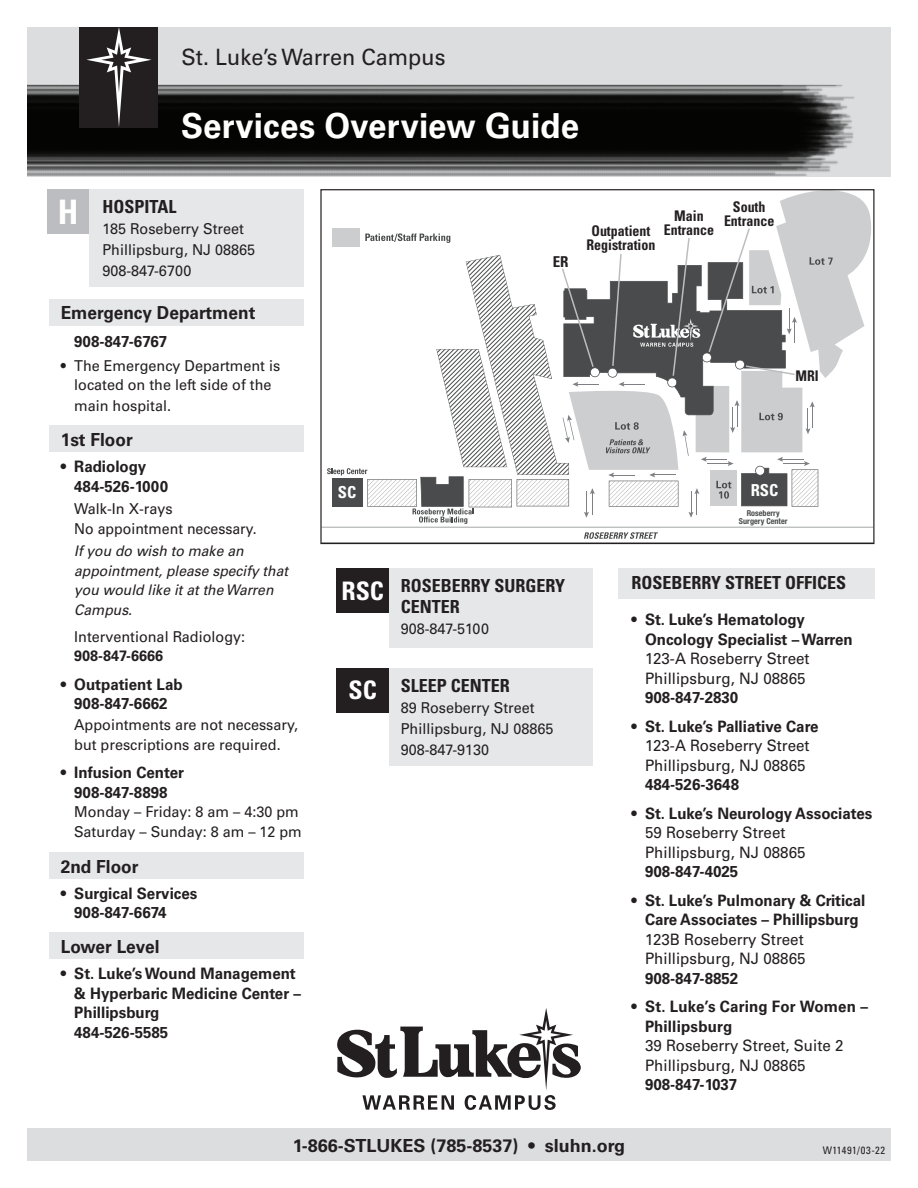
<style>
.page{position:relative;width:918px;height:1188px;background:#fff}
.page>*{position:absolute;margin:0;border:0;box-sizing:border-box;transform-origin:0 0}
.t1{font:700 34.5px "Univers LT Std";letter-spacing:.005em;color:#fff;scale:.96 1}
.t2{font:700 condensed 33.75px "Univers LT Std";color:#fff}
.t3{font:700 condensed 25.5px "Univers LT Std";color:#fff}
.t4{font:22.5px "Univers LT Std";color:#231f20;scale:.96 1}
.t5{font:700 condensed 18px/21px "Univers LT Std";color:#231f20}
.SHADED_heads{font:700 18px "Univers LT Std";color:#231f20;scale:.96 1}
.SHADED_heads-2{font:700 18px "Univers LT Std";color:#231f20}
.t6{font:700 condensed 16.5px "Univers LT Std";color:#fff}
.t7{font:700 15.75px/19.5px "Univers LT Std";color:#231f20;scale:.96 1}
.t8{font:15.75px/19.5px "Univers LT Std";color:#231f20;scale:.96 1}
.t9{font:15px/21px "Univers LT Std";color:#231f20;scale:.96 1}
.t10{font:15px "Univers LT Std";color:#231f20;scale:.94 1}
.t11{font:700 condensed 15px "Univers LT Std";color:#231f20}
.t12{font:italic 14.7px/19.5px "Univers LT Std";color:#231f20;scale:.95 1}
.DEPARTMENT_HEADS{font:700 condensed 14.7px/14.2px "Univers LT Std";color:#231f20;text-align:center;scale:.95 1}
.DEPARTMENT_HEADS-2{font:condensed 10.5px "Univers LT Std";letter-spacing:.045em;color:#231f20}
.t13{font:700 condensed 8.1px/8.1px "Helvetica Neue LT Std";color:#4a4b4c;text-align:center}
.s1{font-weight:700}
.s2{font-weight:400}
</style>
<div class="page">
<div style="left:89px;top:189px;width:215px;height:98px;background:#e6e7e9"></div>
<div style="left:389px;top:668px;width:204px;height:98px;background:#e6e7e9"></div>
<div style="left:389px;top:568px;width:204px;height:80px;background:#e6e7e9"></div>
<div style="left:27px;top:27px;width:864px;height:150px;background:#dcdddf"></div>
<img style="left:27px;top:85px;width:827px;height:91px">
<div style="left:80px;top:27px;width:78px;height:100px;background:#231f20"></div>
<svg style="left:86px;top:27px;width:66px;height:100px"></svg>
<div style="left:47px;top:189px;width:42px;height:45px;background:#bcbdc0"></div>
<div style="left:337px;top:568px;width:52px;height:45px;background:#231f20"></div>
<div style="left:49px;top:299px;width:255px;height:27px;background:#e6e7e9"></div>
<div style="left:49px;top:425px;width:255px;height:27px;background:#e6e7e9"></div>
<div style="left:49px;top:852px;width:255px;height:27px;background:#e6e7e9"></div>
<div style="left:49px;top:932px;width:255px;height:27px;background:#e6e7e9"></div>
<div style="left:27px;top:1129px;width:864px;height:32px;background:#dcdddf"></div>
<svg style="left:337px;top:1008px;width:244px;height:102px"></svg>
<svg style="left:320px;top:189px;width:555px;height:356px"></svg>
<div style="left:618px;top:568px;width:256px;height:31px;background:#e6e7e9"></div>
<div style="left:337px;top:668px;width:52px;height:45px;background:#231f20"></div>
<svg style="left:327px;top:190px;width:546px;height:334px"></svg>
<p class="t4" style="left:182px;top:43px;width:276px">St. Luke’s Warren Campus</p>
<p class="t2" style="left:58px;top:191px;width:22px">H</p>
<p class="t1" style="left:181px;top:106px;width:416px">Services Overview Guide</p>
<p class="t5" style="left:102px;top:196px;width:75px">HOSPITAL</p>
<p class="t9" style="left:102px;top:218px;width:161px">185 Roseberry Street<br>Phillipsburg, NJ 08865<br>908-847-6700</p>
<p class="t11" style="left:553px;top:252px;width:17px">ER</p>
<p class="DEPARTMENT_HEADS" style="left:591px;top:223px;width:64px">Outpatient</p>
<p class="DEPARTMENT_HEADS" style="left:586px;top:238px;width:74px">Registration</p>
<p class="DEPARTMENT_HEADS" style="left:664px;top:209px;width:55px">Main<br>Entrance</p>
<p class="DEPARTMENT_HEADS" style="left:724px;top:199px;width:55px">South<br>Entrance</p>
<p class="SHADED_heads" style="left:61px;top:302px;width:204px">Emergency Department</p>
<p class="t7" style="left:74px;top:332px;width:98px">908-847-6767</p>
<p class="t9" style="left:61px;top:356px;width:230px;line-height:19.5px;text-align:center">• The Emergency Department is located on the left side of the</p>
<p class="t9" style="left:74px;top:395px;width:102px">main hospital.</p>
<p class="SHADED_heads" style="left:61px;top:429px;width:77px">1st Floor</p>
<p class="t7" style="left:74px;top:457px;width:99px;text-indent:-14px">• Radiology<br>484-526-1000</p>
<p class="t9" style="left:74px;top:498px;width:104px">Walk-In X-rays</p>
<p class="t10" style="left:74px;top:519px;width:196px">No appointment necessary.</p>
<p class="t12" style="left:74px;top:541px;width:227px">If you do wish to make an appointment, please specify that you would like it at the Warren<br>Campus.</p>
<p class="t9" style="left:74px;top:626px;width:180px;line-height:19.5px">Interventional Radiology:<br><span class="s1">908-847-6666</span></p>
<p class="t7" style="left:61px;top:674px;width:128px;text-align:center">• Outpatient Lab<br>908-847-6662</p>
<p class="t9" style="left:74px;top:715px;width:235px;line-height:19.5px">Appointments are not necessary, but prescriptions are required.</p>
<p class="t7" style="left:61px;top:763px;width:130px;text-align:center">• Infusion Center<br>908-847-8898</p>
<p class="t9" style="left:74px;top:802px;width:239px;line-height:19.5px">Monday – Friday: 8 am – 4:30 pm<br>Saturday – Sunday: 8 am – 12 pm</p>
<p class="SHADED_heads" style="left:61px;top:855px;width:83px">2nd Floor</p>
<p class="t7" style="left:74px;top:884px;width:130px;text-indent:-14px">• Surgical Services<br>908-847-6674</p>
<p class="SHADED_heads" style="left:61px;top:936px;width:104px">Lower Level</p>
<p class="t7" style="left:74px;top:964px;width:238px;text-indent:-14px">• St. Luke’s Wound Management &amp; Hyperbaric Medicine Center –<br>Phillipsburg<br>484-526-5585</p>
<p class="DEPARTMENT_HEADS" style="left:795px;top:369px;width:26px">MRI</p>
<p class="t6" style="left:338px;top:482px;width:20px">SC</p>
<p class="t6" style="left:751px;top:480px;width:29px">RSC</p>
<p class="t13" style="left:739px;top:509px;width:50px">Roseberry<br>Surgery Center</p>
<p class="t3" style="left:342px;top:575px;width:44px">RSC</p>
<p class="t3" style="left:349px;top:674px;width:30px">SC</p>
<p class="t5" style="left:401px;top:575px;width:166px">ROSEBERRY SURGERY<br>CENTER</p>
<p class="t9" style="left:401px;top:619px;width:94px">908-847-5100</p>
<p class="t5" style="left:401px;top:675px;width:111px">SLEEP CENTER</p>
<p class="t9" style="left:401px;top:697px;width:161px">89 Roseberry Street<br>Phillipsburg, NJ 08865<br>908-847-9130</p>
<p class="t5" style="left:632px;top:572px;width:216px">ROSEBERRY STREET OFFICES</p>
<p class="t7" style="left:645px;top:610px;width:218px;text-indent:-14px">• St. Luke’s Hematology<br>Oncology Specialist – Warren<br><span class="s2">123-A Roseberry Street<br>Phillipsburg, NJ 08865<br></span>908-847-2830</p>
<p class="t8" style="left:645px;top:716px;width:182px;text-indent:-14px"><span class="s1">• St. Luke’s Palliative Care<br></span>123-A Roseberry Street<br>Phillipsburg, NJ 08865<br><span class="s1">484-526-3648</span></p>
<p class="t7" style="left:645px;top:804px;width:238px;text-indent:-14px">• St. Luke’s Neurology Associates<br><span class="s2">59 Roseberry Street<br>Phillipsburg, NJ 08865<br></span>908-847-4025</p>
<p class="t7" style="left:645px;top:891px;width:231px;text-indent:-14px">• St. Luke’s Pulmonary &amp; Critical<br>Care Associates – Phillipsburg<br><span class="s2">123B Roseberry Street<br>Phillipsburg, NJ 08865<br></span>908-847-8852</p>
<p class="t7" style="left:645px;top:997px;width:234px;text-indent:-14px">• St. Luke’s Caring For Women –<br>Phillipsburg<br><span class="s2">39 Roseberry Street, Suite 2<br>Phillipsburg, NJ 08865<br></span>908-847-1037</p>
<p class="SHADED_heads-2" style="left:293px;top:1135px;width:334px">1-866-STLUKES (785-8537) • sluhn.org</p>
<p class="DEPARTMENT_HEADS-2" style="left:823px;top:1144px;width:64px">W11491/03-22</p>
</div>
